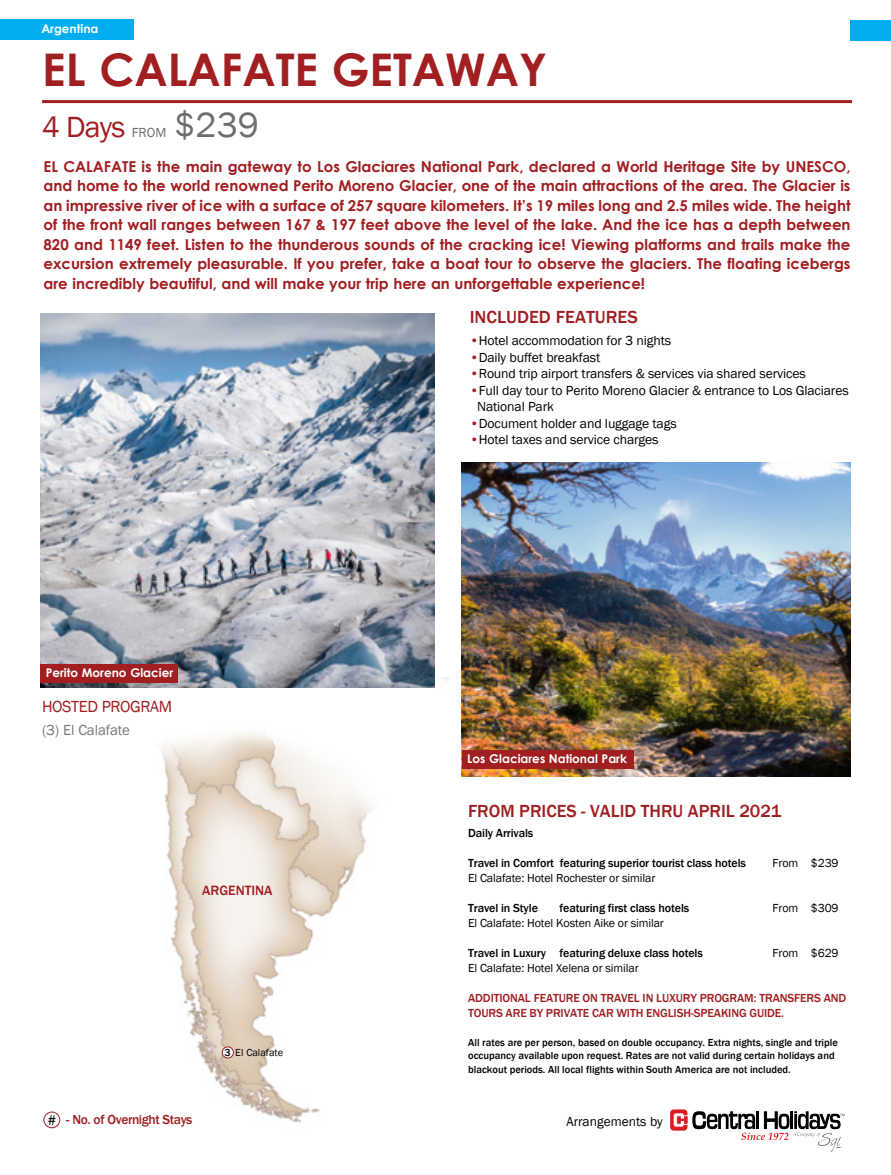
<style>
.page{position:relative;width:891px;height:1175px;background:#fff}
.page>*{position:absolute;margin:0;border:0;box-sizing:border-box;transform-origin:0 0}
.t1{font:700 45px "Century Gothic";color:#a11e21}
.t2{font:36px "Franklin Gothic";color:#6d6e71}
.t3{font:30px "Franklin Gothic";color:#a11e21}
.t4{font:500 18px "Franklin Gothic";color:#a11e21}
.t5{font:16.5px "Franklin Gothic";letter-spacing:-.025em;color:#a11e21}
.t6{font:700 15px/19.5px "Century Gothic";color:#a11e21;text-align:justify}
.t7{font:15px "Franklin Gothic";letter-spacing:-.01em;color:#77787b}
.t8{font:500 13.8px "Franklin Gothic";color:#a11e21}
.t9{font:13.5px/16.5px "Franklin Gothic";letter-spacing:-.01em;color:#000}
.t10{font:500 13.5px "Franklin Gothic";letter-spacing:-.03em;color:#a11e21}
.t11{font:13.5px "Franklin Gothic";color:#6d6e71}
.t12{font:500 12px "Franklin Gothic";letter-spacing:-.01em;color:#000}
.t13{font:12px "Franklin Gothic";letter-spacing:-.01em;color:#000}
.t14{font:500 12px/15px "Franklin Gothic";letter-spacing:-.01em;color:#a11e21}
.t15{font:700 12px "Century Gothic";color:#fff}
.t16{font:500 10.5px/13.5px "Franklin Gothic";color:#000}
.t17{font:10.5px "Franklin Gothic";color:#000}
.s1{color:#a11e21}
.s2{font-weight:400;font-size:14.25px;color:#000}
.s3{font-weight:500}
</style>
<div class="page">
<svg style="left:670px;top:1109px;width:175px;height:42px"></svg>
<img style="left:58px;top:677px;width:406px;height:449px">
<div style="left:222px;top:1046px;width:11px;height:12px;background:#fff;border-radius:50%"></div>
<div style="left:222px;top:1046px;width:12px;height:12px;border:1px solid #a11e21;border-radius:50%"></div>
<div style="left:851px;top:20px;width:40px;height:20px;background:#00aeef"></div>
<img style="left:462px;top:462px;width:388px;height:314px">
<img style="left:40px;top:313px;width:394px;height:374px">
<div style="left:44px;top:1111px;width:16px;height:17px;border:1px solid #a11e21;border-radius:50%"></div>
<hr style="left:42px;top:100px;width:810px;height:3px;background:#a11e21">
<div style="left:40px;top:664px;width:138px;height:18px;background:#a11e21"></div>
<div style="left:462px;top:750px;width:172px;height:19px;background:#a11e21"></div>
<div style="left:0;top:19px;width:134px;height:21px;background:#00aeef"></div>
<p class="t15" style="left:41px;top:21px;width:59px">Argentina</p>
<h1 class="t1" style="left:42px;top:42px;width:506px">EL CALAFATE GETAWAY</h1>
<h3 class="t3" style="left:42px;top:108px;width:84px">4 Days</h3>
<p class="t11" style="left:132px;top:124px;width:36px">FROM</p>
<h2 class="t2" style="left:175px;top:102px;width:86px">$239</h2>
<p class="t6" style="left:44px;top:156px;width:809px">EL CALAFATE is the main gateway to Los Glaciares National Park, declared a World Heritage Site by UNESCO, and home to the world renowned Perito Moreno Glacier, one of the main attractions of the area. The Glacier is an impressive river of ice with a surface of 257 square kilometers. It’s 19 miles long and 2.5 miles wide. The height of the front wall ranges between 167 &amp; 197 feet above the level of the lake. And the ice has a depth between 820 and 1149 feet. Listen to the thunderous sounds of the cracking ice! Viewing platforms and trails make the excursion extremely pleasurable. If you prefer, take a boat tour to observe the glaciers. The floating icebergs are incredibly beautiful, and will make your trip here an unforgettable experience!</p>
<p class="t4" style="left:470px;top:306px;width:170px">INCLUDED FEATURES</p>
<p class="t9" style="left:470px;top:333px;width:203px"><span class="s1">•</span>Hotel accommodation for 3 nights</p>
<p class="t9" style="left:470px;top:349px;width:132px"><span class="s1">•</span>Daily buffet breakfast</p>
<p class="t9" style="left:470px;top:366px;width:338px"><span class="s1">•</span>Round trip airport transfers &amp; services via shared services</p>
<p class="t9" style="left:477px;top:382px;width:373px;text-indent:-7px"><span class="s1">•</span>Full day tour to Perito Moreno Glacier &amp; entrance to Los Glaciares<br>National Park</p>
<p class="t9" style="left:470px;top:415px;width:209px"><span class="s1">•</span>Document holder and luggage tags</p>
<p class="t9" style="left:470px;top:432px;width:190px"><span class="s1">•</span>Hotel taxes and service charges</p>
<p class="t15" style="left:46px;top:665px;width:129px">Perito Moreno Glacier</p>
<p class="t5" style="left:42px;top:696px;width:132px">HOSTED PROGRAM</p>
<p class="t7" style="left:42px;top:720px;width:89px">(3) El Calafate</p>
<p class="t8" style="left:202px;top:882px;width:72px">ARGENTINA</p>
<p class="t10" style="left:48px;top:1111px;width:146px"><span class="s2">#</span> - No. of Overnight Stays</p>
<p class="t17" style="left:225px;top:1045px;width:60px"><span class="s3">3</span> El Calafate</p>
<p class="t15" style="left:467px;top:751px;width:161px">Los Glaciares National Park</p>
<p class="t4" style="left:468px;top:799px;width:315px">FROM PRICES - VALID THRU APRIL 2021</p>
<p class="t12" style="left:468px;top:826px;width:67px">Daily Arrivals</p>
<p class="t12" style="left:468px;top:856px;width:279px">Travel in Comfort featuring superior tourist class hotels</p>
<p class="t13" style="left:773px;top:856px;width:67px">From $239</p>
<p class="t13" style="left:468px;top:871px;width:189px">El Calafate: Hotel Rochester or similar</p>
<p class="t12" style="left:468px;top:901px;width:71px">Travel in Style</p>
<p class="t12" style="left:560px;top:901px;width:131px">featuring first class hotels</p>
<p class="t13" style="left:773px;top:901px;width:67px">From $309</p>
<p class="t13" style="left:468px;top:916px;width:197px">El Calafate: Hotel Kosten Aike or similar</p>
<p class="t12" style="left:468px;top:946px;width:236px">Travel in Luxury featuring deluxe class hotels</p>
<p class="t13" style="left:773px;top:946px;width:67px">From $629</p>
<p class="t13" style="left:468px;top:961px;width:172px">El Calafate: Hotel Xelena or similar</p>
<p class="t14" style="left:468px;top:991px;width:380px">ADDITIONAL FEATURE ON TRAVEL IN LUXURY PROGRAM: TRANSFERS AND<br>TOURS ARE BY PRIVATE CAR WITH ENGLISH-SPEAKING GUIDE.</p>
<p class="t16" style="left:468px;top:1035px;width:371px">All rates are per person, based on double occupancy. Extra nights, single and triple occupancy available upon request. Rates are not valid during certain holidays and blackout periods. All local flights within South America are not included.</p>
<p class="t9" style="left:566px;top:1113px;width:98px">Arrangements by</p>
</div>
